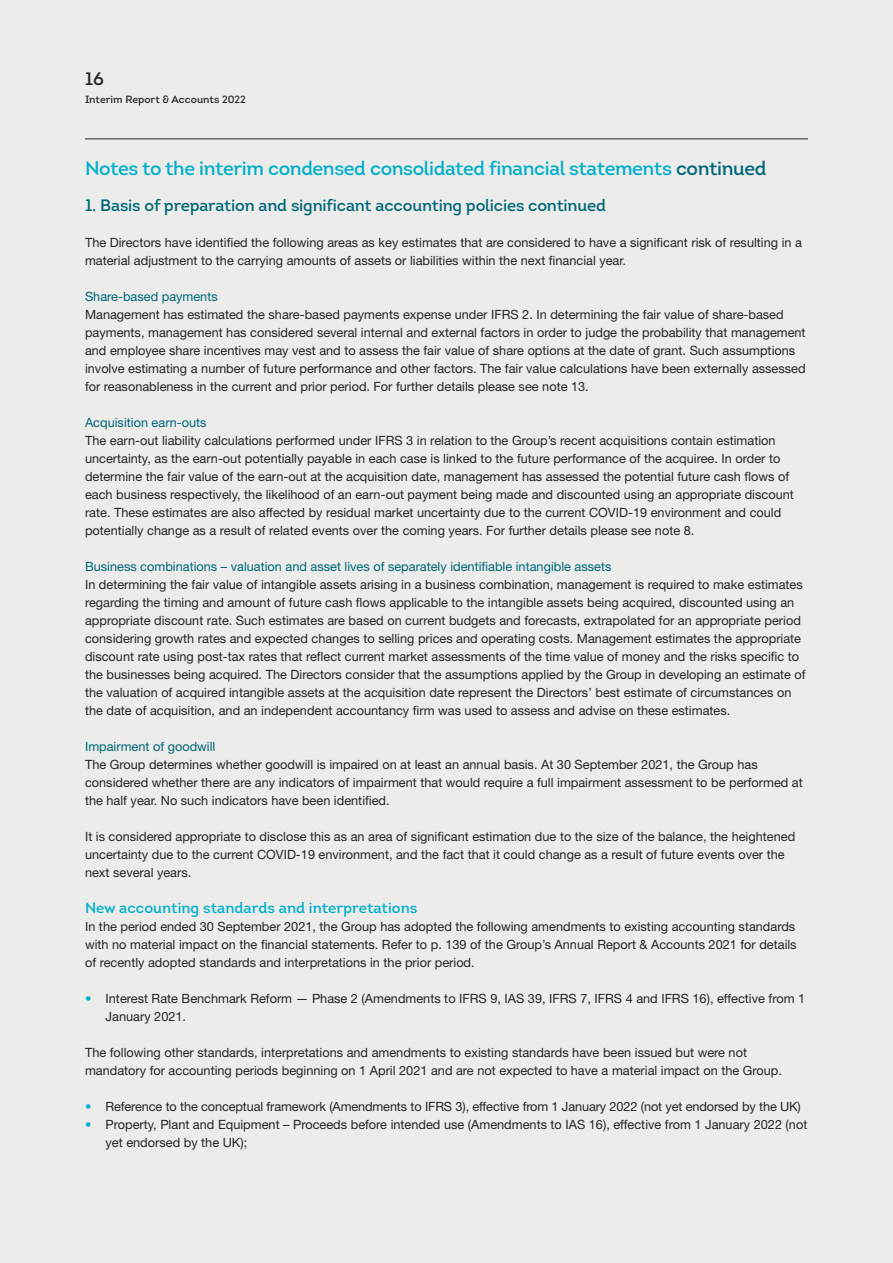
<style>
.page{position:relative;width:893px;height:1263px;background:#ececeb}
.page>*{position:absolute;margin:0;border:0;box-sizing:border-box;transform-origin:0 0}
.t1{font:19.5px "Intro";letter-spacing:-.02em;color:#00afca}
.t2{font:18px "Intro";color:#272520}
.t3{font:16.5px "Intro";letter-spacing:-.01em;color:#006778}
.t4{font:15px "Intro";color:#00afca}
.t5{font:12.75px/18px "Helvetica Neue LT Std";color:#272520}
.t6{font:12.75px "Helvetica Neue LT Std";color:#006778}
.t7{font:10.5px "Intro";color:#272520}
.s1{color:#006778}
.s2{color:#00afca}
</style>
<div class="page">
<hr style="left:85px;top:139px;width:723px;height:1px;background:#272520">
<h2 class="t2" style="left:85px;top:67px;width:20px">16</h2>
<p class="t7" style="left:85px;top:93px;width:162px">Interim Report &amp; Accounts 2022</p>
<h1 class="t1" style="left:85px;top:156px;width:683px">Notes to the interim condensed consolidated financial statements <span class="s1">continued</span></h1>
<p class="t3" style="left:85px;top:195px;width:522px">1. Basis of preparation and significant accounting policies continued</p>
<p class="t5" style="left:85px;top:233px;width:718px">The Directors have identified the following areas as key estimates that are considered to have a significant risk of resulting in a material adjustment to the carrying amounts of assets or liabilities within the next financial year.</p>
<p class="t6" style="left:85px;top:289px;width:134px">Share-based payments</p>
<p class="t5" style="left:85px;top:305px;width:722px">Management has estimated the share-based payments expense under IFRS 2. In determining the fair value of share-based payments, management has considered several internal and external factors in order to judge the probability that management and employee share incentives may vest and to assess the fair value of share options at the date of grant. Such assumptions involve estimating a number of future performance and other factors. The fair value calculations have been externally assessed for reasonableness in the current and prior period. For further details please see note 13.</p>
<p class="t6" style="left:85px;top:415px;width:123px">Acquisition earn-outs</p>
<p class="t5" style="left:85px;top:431px;width:710px">The earn-out liability calculations performed under IFRS 3 in relation to the Group’s recent acquisitions contain estimation uncertainty, as the earn-out potentially payable in each case is linked to the future performance of the acquiree. In order to determine the fair value of the earn-out at the acquisition date, management has assessed the potential future cash flows of each business respectively, the likelihood of an earn-out payment being made and discounted using an appropriate discount rate. These estimates are also affected by residual market uncertainty due to the current COVID-19 environment and could potentially change as a result of related events over the coming years. For further details please see note 8.</p>
<p class="t6" style="left:85px;top:559px;width:528px">Business combinations – valuation and asset lives of separately identifiable intangible assets</p>
<p class="t5" style="left:85px;top:575px;width:722px">In determining the fair value of intangible assets arising in a business combination, management is required to make estimates regarding the timing and amount of future cash flows applicable to the intangible assets being acquired, discounted using an appropriate discount rate. Such estimates are based on current budgets and forecasts, extrapolated for an appropriate period considering growth rates and expected changes to selling prices and operating costs. Management estimates the appropriate discount rate using post-tax rates that reflect current market assessments of the time value of money and the risks specific to the businesses being acquired. The Directors consider that the assumptions applied by the Group in developing an estimate of the valuation of acquired intangible assets at the acquisition date represent the Directors’ best estimate of circumstances on the date of acquisition, and an independent accountancy firm was used to assess and advise on these estimates.</p>
<p class="t6" style="left:85px;top:739px;width:132px">Impairment of goodwill</p>
<p class="t5" style="left:85px;top:755px;width:719px">The Group determines whether goodwill is impaired on at least an annual basis. At 30 September 2021, the Group has considered whether there are any indicators of impairment that would require a full impairment assessment to be performed at the half year. No such indicators have been identified.</p>
<p class="t5" style="left:85px;top:827px;width:712px">It is considered appropriate to disclose this as an area of significant estimation due to the size of the balance, the heightened uncertainty due to the current COVID-19 environment, and the fact that it could change as a result of future events over the next several years.</p>
<p class="t4" style="left:85px;top:898px;width:334px">New accounting standards and interpretations</p>
<p class="t5" style="left:85px;top:917px;width:713px;text-align:justify">In the period ended 30 September 2021, the Group has adopted the following amendments to existing accounting standards with no material impact on the financial statements. Refer to p. 139 of the Group’s Annual Report &amp; Accounts 2021 for details of recently adopted standards and interpretations in the prior period.</p>
<p class="t5" style="left:106px;top:989px;width:701px;text-indent:-21px"><span class="s2">•</span> Interest Rate Benchmark Reform — Phase 2 (Amendments to IFRS 9, IAS 39, IFRS 7, IFRS 4 and IFRS 16), effective from 1<br>January 2021.</p>
<p class="t5" style="left:85px;top:1043px;width:698px">The following other standards, interpretations and amendments to existing standards have been issued but were not mandatory for accounting periods beginning on 1 April 2021 and are not expected to have a material impact on the Group.</p>
<p class="t5" style="left:85px;top:1097px;width:717px"><span class="s2">•</span> Reference to the conceptual framework (Amendments to IFRS 3), effective from 1 January 2022 (not yet endorsed by the UK)</p>
<p class="t5" style="left:106px;top:1115px;width:703px;text-indent:-21px"><span class="s2">•</span> Property, Plant and Equipment – Proceeds before intended use (Amendments to IAS 16), effective from 1 January 2022 (not yet endorsed by the UK);</p>
</div>
